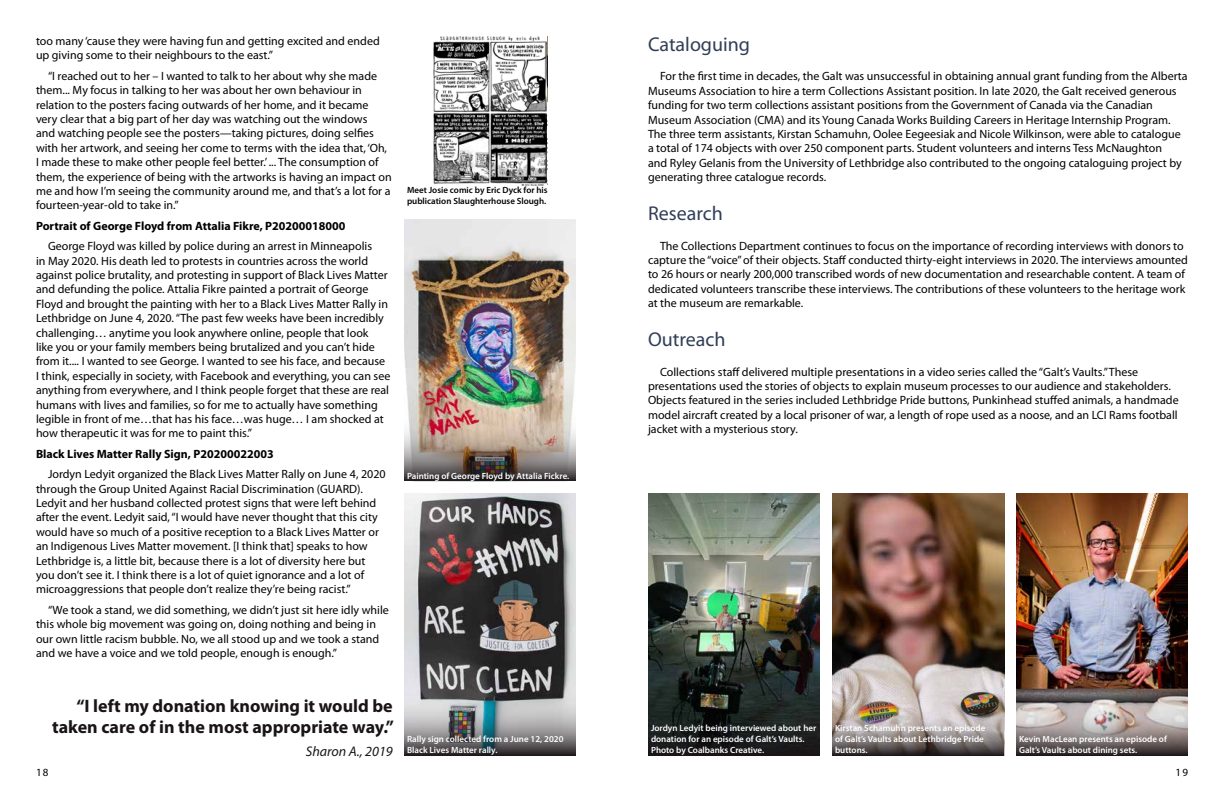
<style>
.page{position:relative;width:1224px;height:792px;background:#fff}
.page>*{position:absolute;margin:0;border:0;box-sizing:border-box;transform-origin:0 0}
.t1{font:20px "Myriad Pro";color:#313e56}
.t2{font:700 18px/21.6px "Myriad Pro";color:#1a1416;text-align:right}
.t3{font:italic 14px "Myriad Pro";color:#1a1416}
.t4{font:12px/14.4px "Myriad Pro";color:#000}
.t5{font:700 12px "Myriad Pro";color:#000}
.t6{font:11px "Myriad Pro";color:#000}
.t7{font:600 9px/10.8px "Myriad Pro";color:#fff}
.t8{font:600 9px/10.8px "Myriad Pro";color:#000}
</style>
<div class="page">
<img style="left:434px;top:36px;width:113px;height:149px">
<img style="left:404px;top:219px;width:172px;height:91px">
<img style="left:404px;top:310px;width:172px;height:172px">
<img style="left:404px;top:494px;width:172px;height:91px">
<svg style="left:404px;top:585px;width:172px;height:171px;background:#717171"></svg>
<img style="left:648px;top:494px;width:172px;height:131px">
<svg style="left:648px;top:625px;width:172px;height:131px;background:#272d28"></svg>
<img style="left:1016px;top:494px;width:172px;height:131px">
<img style="left:1016px;top:625px;width:172px;height:131px">
<img style="left:832px;top:494px;width:172px;height:131px">
<img style="left:832px;top:625px;width:172px;height:131px">
<p class="t4" style="left:36px;top:34px;width:345px">too many ‘cause they were having fun and getting excited and ended up giving some to their neighbours to the east.”</p>
<p class="t4" style="left:36px;top:68px;width:357px;text-indent:12px">“I reached out to her – I wanted to talk to her about why she made them... My focus in talking to her was about her own behaviour in relation to the posters facing outwards of her home, and it became very clear that a big part of her day was watching out the windows<br>and watching people see the posters—taking pictures, doing selfies with her artwork, and seeing her come to terms with the idea that, ‘Oh, I made these to make other people feel better.’ ... The consumption of them, the experience of being with the artworks is having an impact on me and how I’m seeing the community around me, and that’s a lot for a fourteen-year-old to take in.”</p>
<p class="t5" style="left:36px;top:218px;width:311px">Portrait of George Floyd from Attalia Fikre, P20200018000</p>
<p class="t4" style="left:36px;top:239px;width:356px;text-indent:12px">George Floyd was killed by police during an arrest in Minneapolis<br>in May 2020. His death led to protests in countries across the world against police brutality, and protesting in support of Black Lives Matter and defunding the police. Attalia Fikre painted a portrait of George Floyd and brought the painting with her to a Black Lives Matter Rally in Lethbridge on June 4, 2020. “The past few weeks have been incredibly challenging… anytime you look anywhere online, people that look<br>like you or your family members being brutalized and you can’t hide from it.... I wanted to see George. I wanted to see his face, and because I think, especially in society, with Facebook and everything, you can see anything from everywhere, and I think people forget that these are real humans with lives and families, so for me to actually have something legible in front of me…that has his face…was huge… I am shocked at how therapeutic it was for me to paint this.”</p>
<p class="t5" style="left:36px;top:446px;width:239px">Black Lives Matter Rally Sign, P20200022003</p>
<p class="t4" style="left:36px;top:467px;width:351px;text-indent:12px">Jordyn Ledyit organized the Black Lives Matter Rally on June 4, 2020 through the Group United Against Racial Discrimination (GUARD).<br>Ledyit and her husband collected protest signs that were left behind after the event. Ledyit said, “I would have never thought that this city would have so much of a positive reception to a Black Lives Matter or an Indigenous Lives Matter movement. [I think that] speaks to how Lethbridge is, a little bit, because there is a lot of diversity here but you don’t see it. I think there is a lot of quiet ignorance and a lot of microaggressions that people don’t realize they’re being racist.”</p>
<p class="t4" style="left:36px;top:602px;width:354px;text-indent:12px">“We took a stand, we did something, we didn’t just sit here idly while this whole big movement was going on, doing nothing and being in our own little racism bubble. No, we all stood up and we took a stand and we have a voice and we told people, enough is enough.”</p>
<p class="t8" style="left:407px;top:185px;width:142px">Meet Josie comic by Eric Dyck for his publication Slaughterhouse Slough.</p>
<p class="t7" style="left:407px;top:470px;width:164px">Painting of George Floyd by Attalia Fickre.</p>
<h1 class="t1" style="left:648px;top:32px;width:104px">Cataloguing</h1>
<p class="t4" style="left:648px;top:69px;width:541px;text-indent:12px">For the first time in decades, the Galt was unsuccessful in obtaining annual grant funding from the Alberta Museums Association to hire a term Collections Assistant position. In late 2020, the Galt received generous funding for two term collections assistant positions from the Government of Canada via the Canadian Museum Association (CMA) and its Young Canada Works Building Careers in Heritage Internship Program.<br>The three term assistants, Kirstan Schamuhn, Oolee Eegeesiak and Nicole Wilkinson, were able to catalogue a total of 174 objects with over 250 component parts. Student volunteers and interns Tess McNaughton<br>and Ryley Gelanis from the University of Lethbridge also contributed to the ongoing cataloguing project by generating three catalogue records.</p>
<h1 class="t1" style="left:648px;top:201px;width:76px">Research</h1>
<p class="t4" style="left:648px;top:238px;width:542px;text-indent:12px">The Collections Department continues to focus on the importance of recording interviews with donors to capture the “voice” of their objects. Staff conducted thirty-eight interviews in 2020. The interviews amounted to 26 hours or nearly 200,000 transcribed words of new documentation and researchable content. A team of dedicated volunteers transcribe these interviews. The contributions of these volunteers to the heritage work at the museum are remarkable.</p>
<h1 class="t1" style="left:648px;top:327px;width:79px">Outreach</h1>
<p class="t4" style="left:648px;top:364px;width:532px;text-indent:12px">Collections staff delivered multiple presentations in a video series called the “Galt’s Vaults.” These presentations used the stories of objects to explain museum processes to our audience and stakeholders.<br>Objects featured in the series included Lethbridge Pride buttons, Punkinhead stuffed animals, a handmade model aircraft created by a local prisoner of war, a length of rope used as a noose, and an LCI Rams football jacket with a mysterious story.</p>
<h2 class="t2" style="left:52px;top:694px;width:343px">“I left my donation knowing it would be taken care of in the most appropriate way.”</h2>
<p class="t3" style="left:306px;top:743px;width:88px">Sharon A., 2019</p>
<p class="t7" style="left:407px;top:734px;width:158px">Rally sign collected from a June 12, 2020<br>Black Lives Matter rally.</p>
<p class="t7" style="left:651px;top:723px;width:167px">Jordyn Ledyit being interviewed about her donation for an episode of Galt’s Vaults.<br>Photo by Coalbanks Creative.</p>
<p class="t7" style="left:1019px;top:734px;width:149px">Kevin MacLean presents an episode of<br>Galt’s Vaults about dining sets.</p>
<p class="t7" style="left:835px;top:723px;width:152px">Kirstan Schamuhn presents an episode of Galt’s Vaults about Lethbridge Pride buttons.</p>
<p class="t6" style="left:36px;top:766px;width:14px">18</p>
<p class="t6" style="left:1176px;top:766px;width:14px">19</p>
</div>
